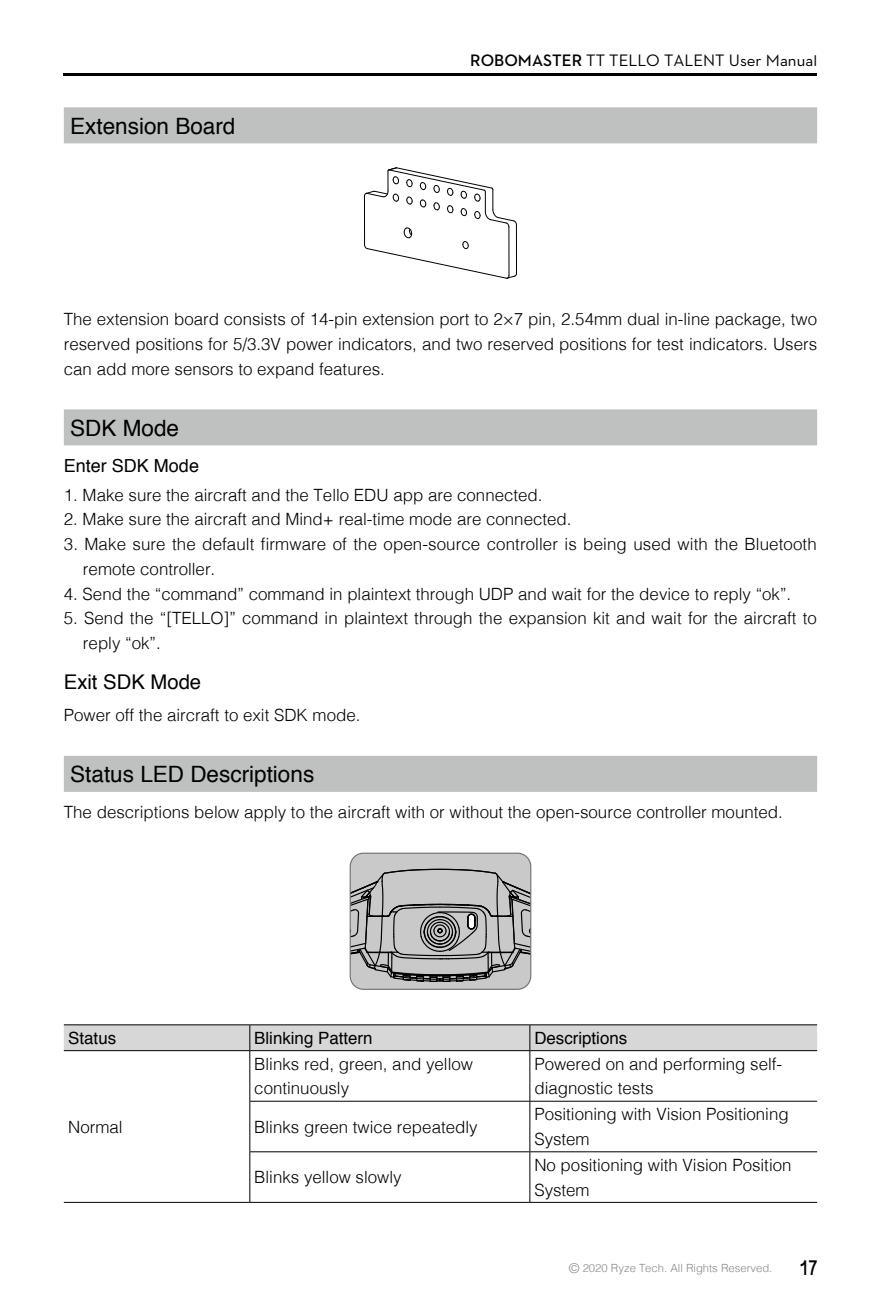
<style>
.page{position:relative;width:881px;height:1308px;background:#fff}
.page>*{position:absolute;margin:0;border:0;box-sizing:border-box;transform-origin:0 0}
.t1{font:22.5px "Helvetica";color:#000}
.t2{font:20.25px "Helvetica";color:#000}
.t3{font:18px "Helvetica";color:#000}
.t4{font:700 18px "Gujarati Sangam MN";color:#000;scale:.73 1}
.t5{font:300 16.88px/24.8px "Helvetica";color:#000}
.t6{font:16.88px "Dji";color:#000}
.t7{font:16.88px "Helvetica";color:#000}
.t8{font:300 11.25px "Helvetica";color:#898989}
.s1{font-weight:600}
.s2{font-size:13.5px}
</style>
<div class="page">
<hr style="left:64px;top:74px;width:752px;height:2px;background:#000">
<div style="left:64px;top:409px;width:752px;height:36px;background:#bfc0c0"></div>
<div style="left:64px;top:756px;width:752px;height:36px;background:#bfc0c0"></div>
<div style="left:350px;top:853px;width:180px;height:136px;background:#c9c9ca;border-radius:13px"></div>
<svg style="left:351px;top:857px;width:180px;height:125px"></svg>
<div style="left:349px;top:852px;width:182px;height:137px;border:1px solid #727171;border-radius:13px"></div>
<svg style="left:64px;top:1024px;width:752px;height:26px;background:#cfcfd0"></svg>
<hr style="left:64px;top:1050px;width:186px;height:1px;background:#000">
<hr style="left:250px;top:1050px;width:279px;height:1px;background:#000">
<hr style="left:249px;top:1051px;width:1px;height:50px;background:#000">
<hr style="left:529px;top:1050px;width:287px;height:1px;background:#000">
<hr style="left:529px;top:1051px;width:1px;height:50px;background:#000">
<hr style="left:249px;top:1100px;width:280px;height:1px;background:#000">
<hr style="left:249px;top:1101px;width:1px;height:50px;background:#000">
<hr style="left:529px;top:1100px;width:287px;height:1px;background:#000">
<hr style="left:529px;top:1101px;width:1px;height:50px;background:#000">
<hr style="left:249px;top:1151px;width:280px;height:1px;background:#000">
<hr style="left:249px;top:1152px;width:1px;height:50px;background:#000">
<hr style="left:529px;top:1151px;width:287px;height:1px;background:#000">
<hr style="left:529px;top:1152px;width:1px;height:50px;background:#000">
<hr style="left:64px;top:1202px;width:186px;height:1px;background:#000">
<hr style="left:250px;top:1202px;width:279px;height:1px;background:#000">
<hr style="left:529px;top:1202px;width:287px;height:1px;background:#000">
<div style="left:64px;top:107px;width:752px;height:36px;background:#bfc0c0"></div>
<svg style="left:364px;top:167px;width:153px;height:112px"></svg>
<h1 class="t1" style="left:70px;top:108px;width:167px">Extension Board</h1>
<p class="t6" style="left:470px;top:52px;width:348px"><span class="s1">ROBOMASTER</span> TT TELLO TALENT User Manual</p>
<p class="t5" style="left:64px;top:306px;width:754px;text-align:justify">The extension board consists of 14-pin extension port to 2×7 pin, 2.54mm dual in-line package, two reserved positions for 5/3.3V power indicators, and two reserved positions for test indicators. Users can add more sensors to expand features.</p>
<h1 class="t1" style="left:70px;top:410px;width:110px">SDK Mode</h1>
<p class="t3" style="left:64px;top:452px;width:137px">Enter SDK Mode</p>
<p class="t5" style="left:64px;top:481px;width:480px">1. Make sure the aircraft and the Tello EDU app are connected.</p>
<p class="t5" style="left:64px;top:506px;width:509px">2. Make sure the aircraft and Mind+ real-time mode are connected.</p>
<p class="t5" style="left:83px;top:530px;width:735px;text-indent:-19px">3. Make sure the default firmware of the open-source controller is being used with the Bluetooth remote controller.</p>
<p class="t5" style="left:64px;top:580px;width:728px">4. Send the “command” command in plaintext through UDP and wait for the device to reply “ok”.</p>
<p class="t5" style="left:83px;top:605px;width:735px;text-indent:-19px">5. Send the “[TELLO]” command in plaintext through the expansion kit and wait for the aircraft to reply “ok”.</p>
<p class="t2" style="left:64px;top:667px;width:139px">Exit SDK Mode</p>
<p class="t5" style="left:64px;top:701px;width:298px">Power off the aircraft to exit SDK mode.</p>
<h1 class="t1" style="left:70px;top:756px;width:245px">Status LED Descriptions</h1>
<p class="t5" style="left:64px;top:798px;width:720px">The descriptions below apply to the aircraft with or without the open-source controller mounted.</p>
<p class="t7" style="left:68px;top:1024px;width:49px">Status</p>
<p class="t7" style="left:254px;top:1024px;width:120px">Blinking Pattern</p>
<p class="t7" style="left:534px;top:1024px;width:94px">Descriptions</p>
<p class="t5" style="left:68px;top:1113px;width:56px">Normal</p>
<p class="t5" style="left:254px;top:1050px;width:220px">Blinks red, green, and yellow continuously</p>
<p class="t5" style="left:534px;top:1050px;width:249px">Powered on and performing self&shy;diagnostic tests</p>
<p class="t5" style="left:254px;top:1113px;width:225px">Blinks green twice repeatedly</p>
<p class="t5" style="left:534px;top:1100px;width:256px">Positioning with Vision Positioning<br>System</p>
<p class="t5" style="left:254px;top:1163px;width:149px">Blinks yellow slowly</p>
<p class="t5" style="left:534px;top:1151px;width:258px">No positioning with Vision Position<br>System</p>
<p class="t8" style="left:568px;top:1258px;width:205px"><span class="s2">©</span> 2020 Ryze Tech. All Rights Reserved.</p>
<p class="t4" style="left:798px;top:1258px;width:27px">17</p>
</div>
